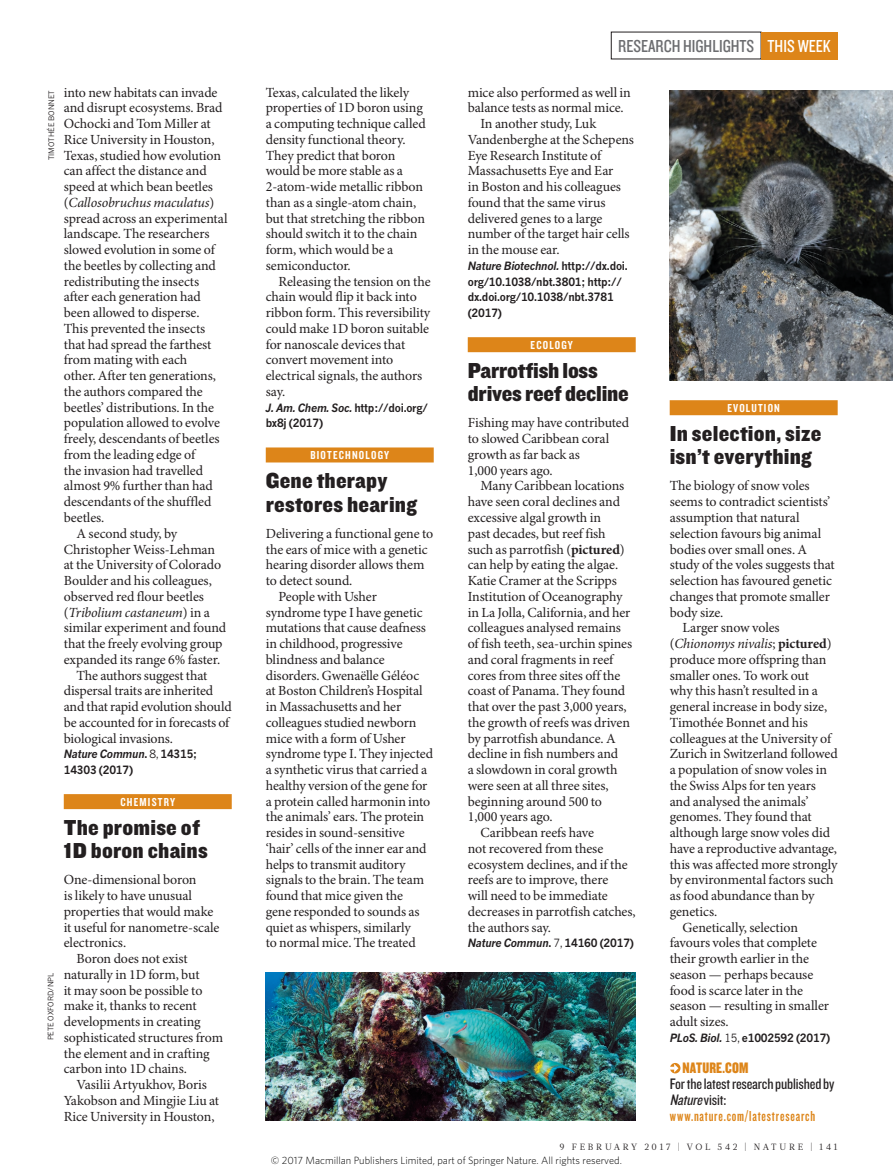
<style>
.page{position:relative;width:893px;height:1174px;background:#fff}
.page>*{position:absolute;margin:0;border:0;box-sizing:border-box;transform-origin:0 0}
.RES_HIGH_HEAD_15{font:22.5px/23.7px "Knockout 71 Full Middlewt";letter-spacing:.01em;color:#231f20}
.RES_HIGH_HEAD_15-2{font:22.5px/23.7px "Knockout 71 Full Middlewt";letter-spacing:-.01em;color:#231f20}
.t1{font:18px "Knockout 29 Junior Ltweight";color:#6c6d70}
.WEB_BOX_TEXT{font:15.75px/15.8px "Knockout 29 Junior Ltweight";letter-spacing:-.01em;color:#231f20}
.WEB_BOX_NATURE{font:15.75px "Knockout 69 Full Liteweight";letter-spacing:.01em;color:#dd8519}
.WEB_BOX_URL{font:15px "Knockout 48 Featherweight";letter-spacing:.055em;color:#dd8519}
.BODY_TEXT_R_L_INDENT{font:13.95px/15.8px "Minion Pro";letter-spacing:-.01em;color:#231f20}
.BODY_TEXT_R_L_1ST_PA{font:13.95px/15.8px "Minion Pro";letter-spacing:-.005em;color:#231f20}
.BRIEFS_SUBJECT_STRAP{font:12px "Knockout 49 Liteweight";letter-spacing:.1em;color:#fff}
.BRIEFS_PAPER{font:700 11.25px/15.8px "News Gothic MTOT";letter-spacing:-.02em;color:#231f20;scale:.95 1}
.BRIEFS_PAPER-2{font:italic 700 11.25px "News Gothic MTOT";letter-spacing:-.02em;color:#231f20;scale:.95 1}
.t2{font:300 10.5px "Whitney";color:#000}
.t3{font:9px "Glosa Math";letter-spacing:.3em;color:#231f20}
.PIC_CREDIT{font:7.5px "News Gothic MTOT";color:#231f20}
.s1{font-style:italic}
.s2{font-weight:400}
.s3{color:#fff}
.s4{font-weight:700}
.s5{font-style:normal}
.s6{font-weight:400;font-style:normal}
</style>
<div class="page">
<svg style="left:670px;top:1063px;width:10px;height:10px"></svg>
<svg style="left:670px;top:1063px;width:8px;height:9px"></svg>
<img style="left:670px;top:90px;width:223px;height:290px">
<img style="left:266px;top:972px;width:370px;height:148px">
<div style="left:670px;top:400px;width:168px;height:15px;background:#dd8519"></div>
<div style="left:468px;top:337px;width:168px;height:15px;background:#dd8519"></div>
<div style="left:266px;top:447px;width:168px;height:15px;background:#dd8519"></div>
<div style="left:64px;top:794px;width:168px;height:15px;background:#dd8519"></div>
<div style="left:761px;top:32px;width:77px;height:27px;background:#dd8519"></div>
<p class="PIC_CREDIT" style="left:47px;top:160px;width:71px;rotate:-90deg">TIMOTHÉE BONNET</p>
<p class="PIC_CREDIT" style="left:46px;top:1040px;width:69px;rotate:-90deg">PETE OXFORD/NPL</p>
<p class="BODY_TEXT_R_L_INDENT" style="left:64px;top:85px;width:165px">into new habitats can invade and disrupt ecosystems. Brad<br>Ochocki and Tom Miller at<br>Rice University in Houston,<br>Texas, studied how evolution can affect the distance and speed at which bean beetles (<span class="s1">Callosobruchus maculatus</span>) spread across an experimental landscape. The researchers slowed evolution in some of the beetles by collecting and redistributing the insects after each generation had been allowed to disperse.<br>This prevented the insects that had spread the farthest from mating with each<br>other. After ten generations, the authors compared the beetles’ distributions. In the population allowed to evolve freely, descendants of beetles from the leading edge of<br>the invasion had travelled almost 9% further than had descendants of the shuffled beetles.</p>
<p class="BODY_TEXT_R_L_INDENT" style="left:64px;top:526px;width:164px;text-indent:13px">A second study, by<br>Christopher Weiss-Lehman at the University of Colorado<br>Boulder and his colleagues, observed red flour beetles (<span class="s1">Tribolium castaneum</span>) in a similar experiment and found that the freely evolving group expanded its range 6% faster.</p>
<p class="BODY_TEXT_R_L_INDENT" style="left:64px;top:668px;width:169px;text-indent:13px">The authors suggest that dispersal traits are inherited and that rapid evolution should be accounted for in forecasts of biological invasions.</p>
<p class="BRIEFS_PAPER" style="left:64px;top:746px;width:142px"><span class="s1">Nature Commun</span>. <span class="s2">8,</span> 14315;<br>14303 (2017)</p>
<p class="BRIEFS_SUBJECT_STRAP" style="left:120px;top:794px;width:56px">CHEMISTRY</p>
<p class="RES_HIGH_HEAD_15" style="left:64px;top:814px;width:145px">The promise of<br>1D boron chains</p>
<p class="BODY_TEXT_R_L_1ST_PA" style="left:64px;top:872px;width:157px">One-dimensional boron<br>is likely to have unusual properties that would make it useful for nanometre-scale electronics.</p>
<p class="BODY_TEXT_R_L_INDENT" style="left:64px;top:951px;width:161px;text-indent:13px">Boron does not exist naturally in 1D form, but<br>it may soon be possible to make it, thanks to recent developments in creating sophisticated structures from the element and in crafting carbon into 1D chains.</p>
<p class="BODY_TEXT_R_L_INDENT" style="left:64px;top:1077px;width:157px;text-align:center">Vasilii Artyukhov, Boris<br>Yakobson and Mingjie Liu at<br>Rice University in Houston,</p>
<p class="BODY_TEXT_R_L_INDENT" style="left:266px;top:85px;width:162px">Texas, calculated the likely properties of 1D boron using a computing technique called density functional theory.<br>They predict that boron would be more stable as a<br>2-atom-wide metallic ribbon than as a single-atom chain, but that stretching the ribbon should switch it to the chain form, which would be a semiconductor.</p>
<p class="BODY_TEXT_R_L_INDENT" style="left:266px;top:274px;width:166px;text-indent:13px">Releasing the tension on the chain would flip it back into ribbon form. This reversibility could make 1D boron suitable for nanoscale devices that convert movement into electrical signals, the authors say.</p>
<p class="BRIEFS_PAPER" style="left:266px;top:399px;width:172px"><span class="s1">J. Am. Chem. Soc.</span> http://doi.org/ bx8j (2017)</p>
<p class="BRIEFS_SUBJECT_STRAP" style="left:310px;top:447px;width:80px">BIOTECHNOLOGY</p>
<p class="RES_HIGH_HEAD_15" style="left:266px;top:468px;width:152px">Gene therapy restores hearing</p>
<p class="BODY_TEXT_R_L_1ST_PA" style="left:266px;top:526px;width:169px">Delivering a functional gene to the ears of mice with a genetic hearing disorder allows them to detect sound.</p>
<p class="BODY_TEXT_R_L_INDENT" style="left:266px;top:589px;width:169px;text-indent:13px">People with Usher syndrome type I have genetic mutations that cause deafness in childhood, progressive blindness and balance disorders. Gwenaëlle Géléoc<br>at Boston Children’s Hospital in Massachusetts and her colleagues studied newborn mice with a form of Usher syndrome type I. They injected a synthetic virus that carried a healthy version of the gene for a protein called harmonin into the animals’ ears. The protein resides in sound-sensitive ‘hair’ cells of the inner ear and helps to transmit auditory signals to the brain. The team found that mice given the<br>gene responded to sounds as quiet as whispers, similarly<br>to normal mice. The treated</p>
<p class="t1" style="left:618px;top:34px;width:214px">RESEARCH HIGHLIGHTS <span class="s3">THIS WEEK</span></p>
<p class="BODY_TEXT_R_L_INDENT" style="left:468px;top:85px;width:165px">mice also performed as well in balance tests as normal mice.</p>
<p class="BODY_TEXT_R_L_INDENT" style="left:468px;top:116px;width:168px;text-indent:13px">In another study, Luk<br>Vandenberghe at the Schepens<br>Eye Research Institute of<br>Massachusetts Eye and Ear<br>in Boston and his colleagues found that the same virus delivered genes to a large number of the target hair cells in the mouse ear.</p>
<p class="BRIEFS_PAPER" style="left:468px;top:258px;width:170px"><span class="s1">Nature Biotechnol.</span> http://dx.doi. org/10.1038/nbt.3801; http:// dx.doi.org/10.1038/nbt.3781 (2017)</p>
<p class="BRIEFS_SUBJECT_STRAP" style="left:531px;top:337px;width:44px">ECOLOGY</p>
<p class="RES_HIGH_HEAD_15-2" style="left:468px;top:357px;width:163px">Parrotfish loss drives reef decline</p>
<p class="BODY_TEXT_R_L_1ST_PA" style="left:468px;top:416px;width:163px">Fishing may have contributed to slowed Caribbean coral growth as far back as<br>1,000 years ago.</p>
<p class="BODY_TEXT_R_L_INDENT" style="left:468px;top:479px;width:166px;text-indent:13px">Many Caribbean locations have seen coral declines and excessive algal growth in<br>past decades, but reef fish such as parrotfish (<span class="s4">pictured</span>) can help by eating the algae.<br>Katie Cramer at the Scripps<br>Institution of Oceanography in La Jolla, California, and her colleagues analysed remains of fish teeth, sea-urchin spines and coral fragments in reef cores from three sites off the coast of Panama. They found that over the past 3,000 years, the growth of reefs was driven by parrotfish abundance. A decline in fish numbers and<br>a slowdown in coral growth were seen at all three sites, beginning around 500 to<br>1,000 years ago.</p>
<p class="BODY_TEXT_R_L_INDENT" style="left:468px;top:825px;width:169px;text-indent:13px">Caribbean reefs have<br>not recovered from these ecosystem declines, and if the reefs are to improve, there<br>will need to be immediate decreases in parrotfish catches, the authors say.</p>
<p class="BRIEFS_PAPER-2" style="left:468px;top:936px;width:176px">Nature Commun<span class="s5">.</span> <span class="s6">7,</span> <span class="s5">14160 (2017)</span></p>
<p class="BRIEFS_SUBJECT_STRAP" style="left:727px;top:400px;width:54px">EVOLUTION</p>
<p class="RES_HIGH_HEAD_15" style="left:670px;top:420px;width:153px">In selection, size isn’t everything</p>
<p class="BODY_TEXT_R_L_1ST_PA" style="left:670px;top:479px;width:167px">The biology of snow voles seems to contradict scientists’ assumption that natural selection favours big animal bodies over small ones. A study of the voles suggests that selection has favoured genetic changes that promote smaller body size.</p>
<p class="BODY_TEXT_R_L_INDENT" style="left:670px;top:620px;width:169px;text-indent:13px">Larger snow voles (<span class="s1">Chionomys nivalis</span>; <span class="s4">pictured</span>) produce more offspring than smaller ones. To work out<br>why this hasn’t resulted in a general increase in body size,<br>Timothée Bonnet and his colleagues at the University of<br>Zurich in Switzerland followed a population of snow voles in the Swiss Alps for ten years and analysed the animals’ genomes. They found that although large snow voles did have a reproductive advantage, this was affected more strongly by environmental factors such as food abundance than by genetics.</p>
<p class="BODY_TEXT_R_L_INDENT" style="left:670px;top:920px;width:161px;text-indent:13px">Genetically, selection favours voles that complete their growth earlier in the season — perhaps because food is scarce later in the season — resulting in smaller adult sizes.</p>
<p class="BRIEFS_PAPER" style="left:670px;top:1029px;width:171px"><span class="s1">PLoS. Biol.</span> <span class="s2">15,</span> e1002592 (2017)</p>
<p class="WEB_BOX_NATURE" style="left:683px;top:1058px;width:67px">NATURE.COM</p>
<p class="WEB_BOX_TEXT" style="left:670px;top:1075px;width:166px">For the latest research published by<br><span class="s1">Nature</span>visit:</p>
<p class="WEB_BOX_URL" style="left:670px;top:1106px;width:147px">www.nature.com/latestresearch</p>
<p class="t3" style="left:559px;top:1141px;width:280px">9 FEBRUARY 2017 | VOL 542 | NATURE | 141</p>
<p class="t2" style="left:271px;top:1153px;width:352px">© 2017 Macmillan Publishers Limited, part of Springer Nature. All rights reserved.</p>
</div>
